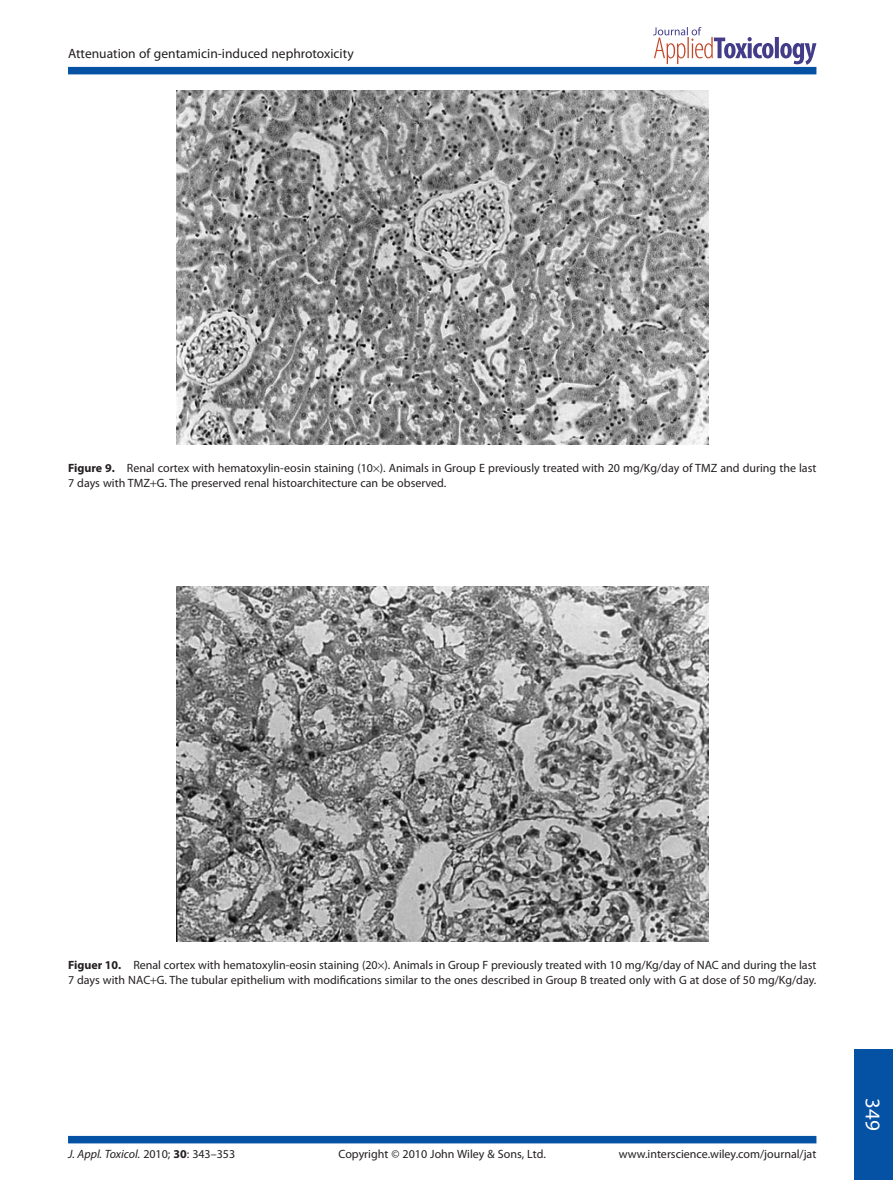
<style>
.page{position:relative;width:893px;height:1187px;background:#fff}
.page>*{position:absolute;margin:0;border:0;box-sizing:border-box;transform-origin:0 0}
.t1{font:21px "Myriad Pro";color:#fff}
.t2{font:13.5px "Myriad Pro";color:#231f20}
.t3{font:12px/15px "Myriad Pro";color:#231f20}
.t4{font:italic 12px "Myriad Pro";color:#231f20}
.s1{font-weight:700}
.s2{font-style:normal}
.s3{font-weight:700;font-style:normal}
</style>
<div class="page">
<div style="left:68px;top:67px;width:748px;height:7px;background:#0551a4"></div>
<div style="left:68px;top:1135px;width:748px;height:8px;background:#0551a4"></div>
<svg style="left:653px;top:27px;width:163px;height:38px"></svg>
<img style="left:176px;top:90px;width:532px;height:355px">
<img style="left:176px;top:586px;width:532px;height:355px">
<div style="left:855px;top:1049px;width:38px;height:130px;background:#0551a4"></div>
<p class="t2" style="left:68px;top:48px;width:287px">Attenuation of gentamicin-induced nephrotoxicity</p>
<p class="t3" style="left:68px;top:462px;width:750px"><span class="s1">Figure 9.</span> Renal cortex with hematoxylin-eosin staining (10 ). Animals in Group E previously treated with 20 mg/Kg/day of TMZ and during the last<br>7 days with TMZ G. The preserved renal histoarchitecture can be observed.</p>
<p class="t3" style="left:68px;top:958px;width:750px"><span class="s1">Figuer 10.</span> Renal cortex with hematoxylin-eosin staining (20 ). Animals in Group F previously treated with 10 mg/Kg/day of NAC and during the last<br>7 days with NAC G. The tubular epithelium with modifications similar to the ones described in Group B treated only with G at dose of 50 mg/Kg/day.</p>
<p class="t4" style="left:68px;top:1148px;width:169px">J. Appl. Toxicol. <span class="s2">2010;</span> <span class="s3">30</span><span class="s2">: 343–353</span></p>
<p class="t3" style="left:338px;top:1147px;width:209px">Copyright © 2010 John Wiley &amp; Sons, Ltd.</p>
<p class="t3" style="left:619px;top:1147px;width:199px">www.interscience.wiley.com/journal/jat</p>
<h1 class="t1" style="left:881px;top:1098px;width:34px;rotate:90deg">349</h1>
</div>
